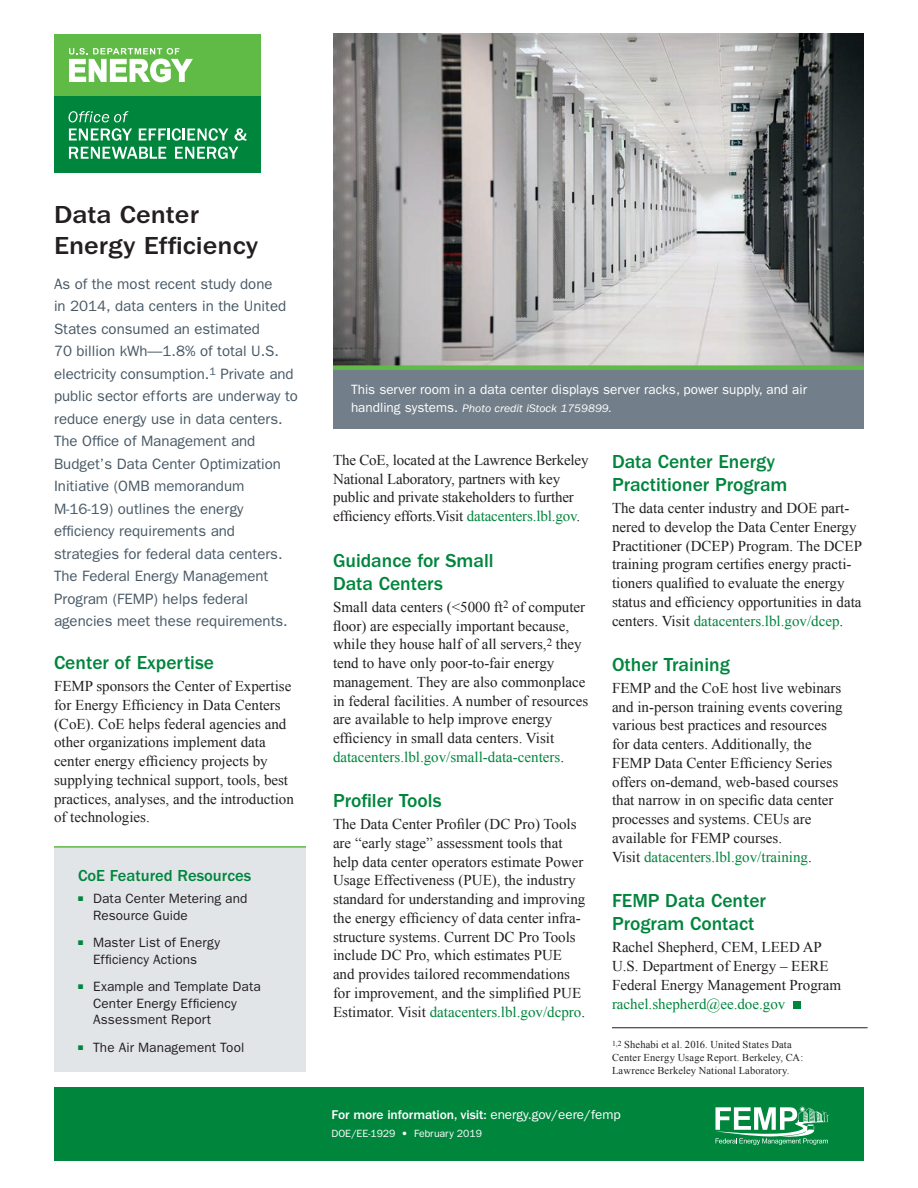
<style>
.page{position:relative;width:918px;height:1188px;background:#fff}
.page>*{position:absolute;margin:0;border:0;box-sizing:border-box;transform-origin:0 0}
.t1{font:500 25.5px/31.5px "ITC Franklin Gothic Std";color:#231f20;scale:1.1 1}
.t2{font:500 19.5px/23.2px "ITC Franklin Gothic Std";color:#00853d}
.sidebar_head{font:500 16.5px "ITC Franklin Gothic Std";color:#00853d}
.body_text{font:15px/18.8px "Times New Roman";color:#231f20}
.intro_statement{font:15px/22.5px "Franklin Gothic";color:#475865}
.t3{font:13.5px/16.5px "Franklin Gothic";letter-spacing:.01em;color:#231f20}
.caption_reverse{font:13.5px "ITC Franklin Gothic Std";color:#fff}
.t4{font:500 13.05px "ITC Franklin Gothic Std";letter-spacing:-.005em;color:#fff}
.caption_reverse-2{font:italic 11.25px "ITC Franklin Gothic Std";color:#fff;scale:1.05 1}
.footnote{font:10.5px/12.8px "Times New Roman";letter-spacing:.015em;color:#231f20}
.t5{font:10.5px "Franklin Gothic";letter-spacing:-.005em;color:#fff}
.s1{font-style:normal;font-size:13.5px}
.s2{color:#00853d}
.s3{font-weight:400}
</style>
<div class="page">
<div style="left:54px;top:846px;width:252px;height:226px;background:#e1e5e8"></div>
<hr style="left:54px;top:846px;width:252px;height:2px;background:#60bb46">
<img style="left:333px;top:34px;width:531px;height:331px">
<div style="left:333px;top:368px;width:531px;height:60px;background:#727f8a"></div>
<div style="left:333px;top:365px;width:531px;height:5px;background:#60bb46"></div>
<hr style="left:612px;top:1027px;width:256px;height:1px;background:#231f20">
<div style="left:793px;top:1001px;width:7px;height:8px;background:#00853d"></div>
<div style="left:54px;top:34px;width:207px;height:64px;background:#60bb46"></div>
<svg style="left:69px;top:48px;width:124px;height:34px"></svg>
<div style="left:54px;top:97px;width:207px;height:76px;background:#00853d"></div>
<svg style="left:69px;top:111px;width:59px;height:11px"></svg>
<svg style="left:69px;top:128px;width:63px;height:13px"></svg>
<svg style="left:139px;top:128px;width:89px;height:13px"></svg>
<svg style="left:234px;top:128px;width:12px;height:13px"></svg>
<svg style="left:69px;top:147px;width:97px;height:12px"></svg>
<svg style="left:175px;top:147px;width:63px;height:12px"></svg>
<div style="left:54px;top:1088px;width:810px;height:73px;background:#00853d"></div>
<svg style="left:716px;top:1106px;width:114px;height:39px"></svg>
<p class="t1" style="left:54px;top:199px;width:187px">Data Center<br>Energy Efficiency</p>
<p class="intro_statement" style="left:54px;top:272px;width:246px">As of the most recent study done<br>in 2014, data centers in the United<br>States consumed an estimated<br>70 billion kWh—1.8% of total U.S. electricity consumption.<sup>1</sup> Private and public sector efforts are underway to reduce energy use in data centers.<br>The Office of Management and<br>Budget’s Data Center Optimization<br>Initiative (OMB memorandum<br>M-16-19) outlines the energy efficiency requirements and strategies for federal data centers.<br>The Federal Energy Management<br>Program (FEMP) helps federal agencies meet these requirements.</p>
<h1 class="t2" style="left:54px;top:651px;width:162px">Center of Expertise</h1>
<p class="body_text" style="left:54px;top:676px;width:241px">FEMP sponsors the Center of Expertise for Energy Efficiency in Data Centers (CoE). CoE helps federal agencies and other organizations implement data center energy efficiency projects by supplying technical support, tools, best practices, analyses, and the introduction of technologies.</p>
<p class="sidebar_head" style="left:78px;top:867px;width:175px">CoE Featured Resources</p>
<p class="t3" style="left:93px;top:890px;width:156px;text-indent:-15px"><sup>■</sup> Data Center Metering and<br>Resource Guide</p>
<p class="t3" style="left:78px;top:934px;width:144px;text-align:center"><sup>■</sup> Master List of Energy<br>Efficiency Actions</p>
<p class="t3" style="left:93px;top:978px;width:169px;text-indent:-15px"><sup>■</sup> Example and Template Data<br>Center Energy Efficiency<br>Assessment Report</p>
<p class="t3" style="left:78px;top:1039px;width:168px"><sup>■</sup> The Air Management Tool</p>
<p class="caption_reverse" style="left:351px;top:381px;width:458px">This server room in a data center displays server racks, power supply, and air</p>
<p class="caption_reverse-2" style="left:351px;top:402px;width:250px"><span class="s1">handling systems.</span> Photo credit iStock 1759899.</p>
<p class="body_text" style="left:333px;top:450px;width:257px">The CoE, located at the Lawrence Berkeley National Laboratory, partners with key public and private stakeholders to further efficiency efforts.Visit <span class="s2">datacenters.lbl.gov</span>.</p>
<h1 class="t2" style="left:333px;top:549px;width:162px">Guidance for Small<br>Data Centers</h1>
<p class="body_text" style="left:333px;top:597px;width:257px">Small data centers (&lt;5000 ft<sup>2</sup> of computer floor) are especially important because, while they house half of all servers,<sup>2</sup> they tend to have only poor-to-fair energy management. They are also commonplace in federal facilities. A number of resources are available to help improve energy efficiency in small data centers. Visit <span class="s2">datacenters.lbl.gov/small-data-centers</span>.</p>
<h1 class="t2" style="left:333px;top:789px;width:110px">Profiler Tools</h1>
<p class="body_text" style="left:333px;top:815px;width:254px">The Data Center Profiler (DC Pro) Tools are “early stage” assessment tools that help data center operators estimate Power Usage Effectiveness (PUE), the industry standard for understanding and improving the energy efficiency of data center infra&shy;structure systems. Current DC Pro Tools include DC Pro, which estimates PUE and provides tailored recommendations for improvement, and the simplified PUE Estimator. Visit <span class="s2">datacenters.lbl.gov/dcpro</span>.</p>
<h1 class="t2" style="left:612px;top:450px;width:177px">Data Center Energy<br>Practitioner Program</h1>
<p class="body_text" style="left:612px;top:498px;width:252px">The data center industry and DOE part&shy;nered to develop the Data Center Energy Practitioner (DCEP) Program. The DCEP training program certifies energy practi&shy;tioners qualified to evaluate the energy status and efficiency opportunities in data centers. Visit <span class="s2">datacenters.lbl.gov/dcep</span>.</p>
<h1 class="t2" style="left:612px;top:653px;width:119px">Other Training</h1>
<p class="body_text" style="left:612px;top:678px;width:232px">FEMP and the CoE host live webinars and in-person training events covering various best practices and resources for data centers. Additionally, the FEMP Data Center Efficiency Series offers on-demand, web-based courses that narrow in on specific data center processes and systems. CEUs are available for FEMP courses.<br>Visit <span class="s2">datacenters.lbl.gov/training</span>.</p>
<h1 class="t2" style="left:612px;top:889px;width:156px">FEMP Data Center<br>Program Contact</h1>
<p class="body_text" style="left:612px;top:938px;width:231px">Rachel Shepherd, CEM, LEED AP<br>U.S. Department of Energy – EERE<br>Federal Energy Management Program <span class="s2">rachel.shepherd@ee.doe.gov</span></p>
<p class="footnote" style="left:612px;top:1038px;width:193px"><sup>1,2</sup> Shehabi et al. 2016. United States Data<br>Center Energy Usage Report. Berkeley, CA:<br>Lawrence Berkeley National Laboratory.</p>
<p class="t4" style="left:332px;top:1108px;width:291px">For more information, visit: <span class="s3">energy.gov/eere/femp</span></p>
<p class="t5" style="left:332px;top:1128px;width:152px">DOE/EE-1929 • February 2019</p>
</div>
